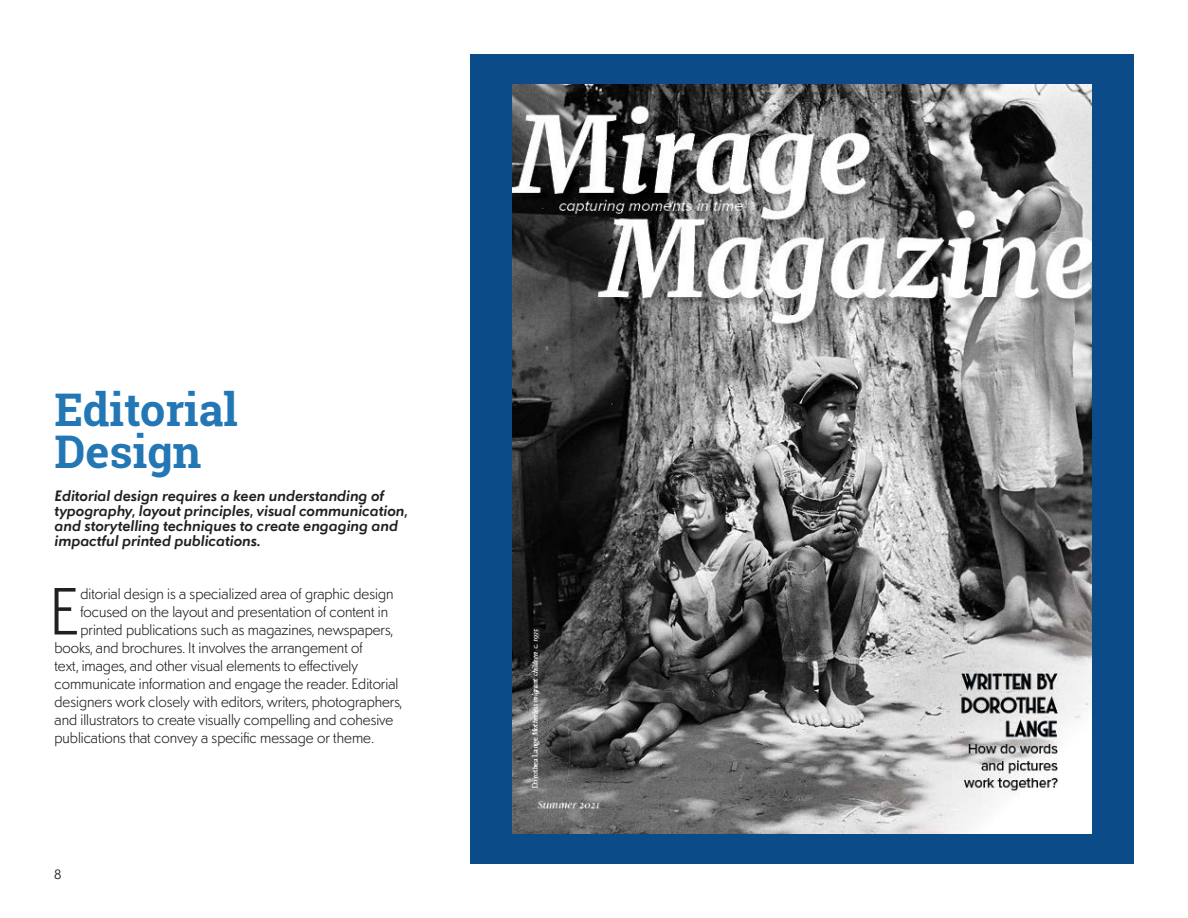
<style>
.page{position:relative;width:1188px;height:918px;background:#fff}
.page>*{position:absolute;margin:0;border:0;box-sizing:border-box;transform-origin:0 0}
.Body_Text_Drop_Caps{font:300 66.45px "Sonar Sans";color:#231f20}
.Title_Project{font:700 45px/42px "Roboto Slab";color:#2377b5}
.Body_Text_Drop_Caps-2{font:300 15px "Sonar Sans";color:#231f20}
.Cradit_Title{font:italic 600 15px/15px "Sonar Sans";color:#231f20}
.t1{font:13.5px "Sonar Sans";color:#231f20}
</style>
<div class="page">
<div style="left:470px;top:54px;width:664px;height:810px;background:#0b4b87"></div>
<img style="left:513px;top:85px;width:578px;height:748px">
<p class="Title_Project" style="left:55px;top:389px;width:185px">Editorial<br>Design</p>
<p class="Cradit_Title" style="left:55px;top:488px;width:355px">Editorial design requires a keen understanding of typography, layout principles, visual communication, and storytelling techniques to create engaging and impactful printed publications.</p>
<p class="Body_Text_Drop_Caps" style="left:49px;top:566px;width:33px">E</p>
<p class="Body_Text_Drop_Caps-2" style="left:80px;top:583px;width:315px">ditorial design is a specialized area of graphic design</p>
<p class="Body_Text_Drop_Caps-2" style="left:80px;top:601px;width:309px">focused on the layout and presentation of content in</p>
<p class="Body_Text_Drop_Caps-2" style="left:80px;top:619px;width:314px">printed publications such as magazines, newspapers,</p>
<p class="Body_Text_Drop_Caps-2" style="left:55px;top:637px;width:310px">books, and brochures. It involves the arrangement of</p>
<p class="Body_Text_Drop_Caps-2" style="left:55px;top:655px;width:305px">text, images, and other visual elements to effectively</p>
<p class="Body_Text_Drop_Caps-2" style="left:55px;top:673px;width:345px">communicate information and engage the reader. Editorial</p>
<p class="Body_Text_Drop_Caps-2" style="left:55px;top:691px;width:349px">designers work closely with editors, writers, photographers,</p>
<p class="Body_Text_Drop_Caps-2" style="left:55px;top:709px;width:340px">and illustrators to create visually compelling and cohesive</p>
<p class="Body_Text_Drop_Caps-2" style="left:55px;top:727px;width:321px">publications that convey a specific message or theme.</p>
<p class="t1" style="left:54px;top:865px;width:9px">8</p>
</div>
